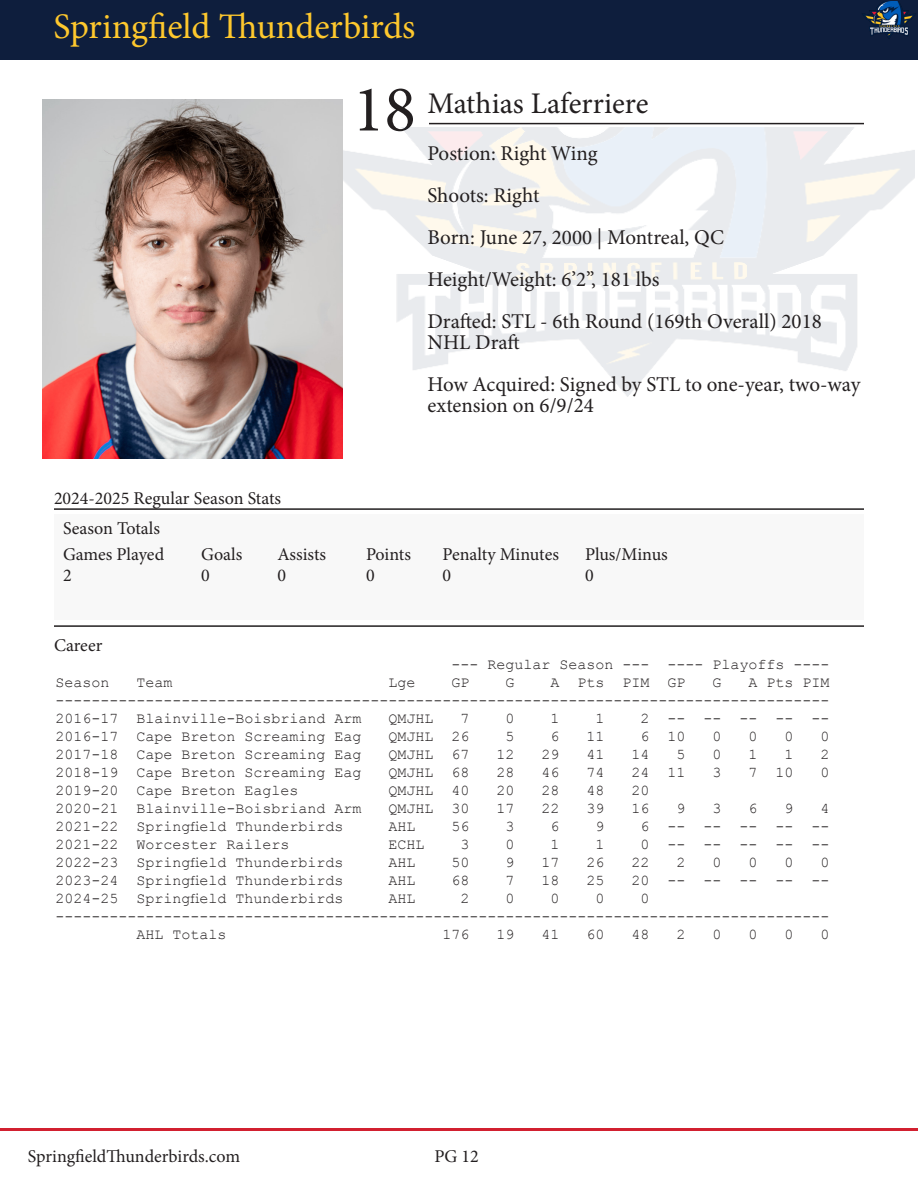
<style>
.page{position:relative;width:918px;height:1188px;background:#fff}
.page>*{position:absolute;margin:0;border:0;box-sizing:border-box;transform-origin:0 0}
.t1{font:66px "Minion Pro";color:#231f20}
.t2{font:36px "Minion Pro";color:#fec82d}
.t3{font:30px "Minion Pro";color:#231f20}
.t4{font:21px/21px "Minion Pro";color:#231f20}
.t5{font:18px "Minion Pro";color:#231f20}
.t6{font:15px "Courier New";color:#231f20}
</style>
<div class="page">
<div style="left:54px;top:515px;width:809px;height:105px;background:#f8f8f8"></div>
<hr style="left:54px;top:625px;width:810px;height:2px;background:#231f20">
<hr style="left:54px;top:508px;width:810px;height:2px;background:#231f20">
<div style="left:0;top:0;width:918px;height:59px;background:#0e1e3d"></div>
<hr style="left:0;top:1128px;width:918px;height:3px;background:#d22030">
<img style="left:863px;top:1px;width:52px;height:37px">
<hr style="left:429px;top:123px;width:435px;height:1px;background:#231f20">
<img style="left:43px;top:99px;width:300px;height:360px">
<p class="t2" style="left:53px;top:2px;width:364px">Springfield Thunderbirds</p>
<p class="t1" style="left:353px;top:65px;width:65px">18</p>
<p class="t3" style="left:428px;top:84px;width:222px">Mathias Laferriere</p>
<p class="t4" style="left:428px;top:142px;width:172px">Postion: Right Wing</p>
<p class="t4" style="left:428px;top:184px;width:113px">Shoots: Right</p>
<p class="t4" style="left:428px;top:226px;width:298px">Born: June 27, 2000 | Montreal, QC</p>
<p class="t4" style="left:428px;top:268px;width:233px">Height/Weight: 6’2’’, 181 lbs</p>
<p class="t4" style="left:428px;top:310px;width:396px">Drafted: STL - 6th Round (169th Overall) 2018<br>NHL Draft</p>
<p class="t4" style="left:428px;top:373px;width:434px">How Acquired: Signed by STL to one-year, two-way extension on 6/9/24</p>
<p class="t5" style="left:54px;top:486px;width:229px">2024-2025 Regular Season Stats</p>
<p class="t5" style="left:63px;top:516px;width:99px">Season Totals</p>
<p class="t5" style="left:63px;top:542px;width:103px">Games Played</p>
<p class="t5" style="left:201px;top:542px;width:43px">Goals</p>
<p class="t5" style="left:278px;top:542px;width:50px">Assists</p>
<p class="t5" style="left:366px;top:542px;width:46px">Points</p>
<p class="t5" style="left:443px;top:542px;width:118px">Penalty Minutes</p>
<p class="t5" style="left:585px;top:542px;width:84px">Plus/Minus</p>
<p class="t5" style="left:63px;top:563px;width:10px">2</p>
<p class="t5" style="left:201px;top:563px;width:10px">0</p>
<p class="t5" style="left:278px;top:563px;width:10px">0</p>
<p class="t5" style="left:366px;top:563px;width:10px">0</p>
<p class="t5" style="left:443px;top:563px;width:10px">0</p>
<p class="t5" style="left:585px;top:563px;width:10px">0</p>
<p class="t5" style="left:54px;top:633px;width:50px">Career</p>
<p class="t6" style="left:452px;top:655px;width:379px">--- Regular Season --- ---- Playoffs ----</p>
<p class="t6" style="left:56px;top:673px;width:55px">Season</p>
<p class="t6" style="left:137px;top:673px;width:37px">Team</p>
<p class="t6" style="left:389px;top:673px;width:29px">Lge</p>
<p class="t6" style="left:452px;top:673px;width:19px">GP</p>
<p class="t6" style="left:506px;top:673px;width:10px">G</p>
<p class="t6" style="left:551px;top:673px;width:136px">A Pts PIM GP</p>
<p class="t6" style="left:713px;top:673px;width:10px">G</p>
<p class="t6" style="left:749px;top:673px;width:82px">A Pts PIM</p>
<p class="t6" style="left:56px;top:691px;width:775px">--------------------------------------------------------------------------------------</p>
<p class="t6" style="left:56px;top:709px;width:308px">2016-17 Blainville-Boisbriand Arm</p>
<p class="t6" style="left:389px;top:709px;width:46px">QMJHL</p>
<p class="t6" style="left:461px;top:709px;width:10px">7</p>
<p class="t6" style="left:506px;top:709px;width:10px">0</p>
<p class="t6" style="left:551px;top:709px;width:10px">1</p>
<p class="t6" style="left:596px;top:709px;width:10px">1</p>
<p class="t6" style="left:641px;top:709px;width:190px">2 -- -- -- -- --</p>
<p class="t6" style="left:56px;top:727px;width:308px">2016-17 Cape Breton Screaming Eag</p>
<p class="t6" style="left:389px;top:727px;width:83px">QMJHL 26</p>
<p class="t6" style="left:506px;top:727px;width:10px">5</p>
<p class="t6" style="left:551px;top:727px;width:10px">6</p>
<p class="t6" style="left:587px;top:727px;width:19px">11</p>
<p class="t6" style="left:641px;top:727px;width:46px">6 10</p>
<p class="t6" style="left:713px;top:727px;width:10px">0</p>
<p class="t6" style="left:749px;top:727px;width:10px">0</p>
<p class="t6" style="left:785px;top:727px;width:10px">0</p>
<p class="t6" style="left:821px;top:727px;width:10px">0</p>
<p class="t6" style="left:56px;top:745px;width:308px">2017-18 Cape Breton Screaming Eag</p>
<p class="t6" style="left:389px;top:745px;width:83px">QMJHL 67</p>
<p class="t6" style="left:497px;top:745px;width:19px">12</p>
<p class="t6" style="left:542px;top:745px;width:19px">29</p>
<p class="t6" style="left:587px;top:745px;width:19px">41</p>
<p class="t6" style="left:632px;top:745px;width:19px">14</p>
<p class="t6" style="left:677px;top:745px;width:10px">5</p>
<p class="t6" style="left:713px;top:745px;width:10px">0</p>
<p class="t6" style="left:749px;top:745px;width:10px">1</p>
<p class="t6" style="left:785px;top:745px;width:10px">1</p>
<p class="t6" style="left:821px;top:745px;width:10px">2</p>
<p class="t6" style="left:56px;top:763px;width:308px">2018-19 Cape Breton Screaming Eag</p>
<p class="t6" style="left:389px;top:763px;width:83px">QMJHL 68</p>
<p class="t6" style="left:497px;top:763px;width:19px">28</p>
<p class="t6" style="left:542px;top:763px;width:19px">46</p>
<p class="t6" style="left:587px;top:763px;width:19px">74</p>
<p class="t6" style="left:632px;top:763px;width:55px">24 11</p>
<p class="t6" style="left:713px;top:763px;width:10px">3</p>
<p class="t6" style="left:749px;top:763px;width:46px">7 10</p>
<p class="t6" style="left:821px;top:763px;width:10px">0</p>
<p class="t6" style="left:56px;top:781px;width:245px">2019-20 Cape Breton Eagles</p>
<p class="t6" style="left:389px;top:781px;width:83px">QMJHL 40</p>
<p class="t6" style="left:497px;top:781px;width:19px">20</p>
<p class="t6" style="left:542px;top:781px;width:19px">28</p>
<p class="t6" style="left:587px;top:781px;width:19px">48</p>
<p class="t6" style="left:632px;top:781px;width:19px">20</p>
<p class="t6" style="left:56px;top:799px;width:308px">2020-21 Blainville-Boisbriand Arm</p>
<p class="t6" style="left:389px;top:799px;width:83px">QMJHL 30</p>
<p class="t6" style="left:497px;top:799px;width:19px">17</p>
<p class="t6" style="left:542px;top:799px;width:19px">22</p>
<p class="t6" style="left:587px;top:799px;width:19px">39</p>
<p class="t6" style="left:632px;top:799px;width:19px">16</p>
<p class="t6" style="left:677px;top:799px;width:10px">9</p>
<p class="t6" style="left:713px;top:799px;width:10px">3</p>
<p class="t6" style="left:749px;top:799px;width:10px">6</p>
<p class="t6" style="left:785px;top:799px;width:10px">9</p>
<p class="t6" style="left:821px;top:799px;width:10px">4</p>
<p class="t6" style="left:56px;top:817px;width:290px">2021-22 Springfield Thunderbirds</p>
<p class="t6" style="left:389px;top:817px;width:29px">AHL</p>
<p class="t6" style="left:452px;top:817px;width:19px">56</p>
<p class="t6" style="left:506px;top:817px;width:10px">3</p>
<p class="t6" style="left:551px;top:817px;width:10px">6</p>
<p class="t6" style="left:596px;top:817px;width:10px">9</p>
<p class="t6" style="left:641px;top:817px;width:190px">6 -- -- -- -- --</p>
<p class="t6" style="left:56px;top:835px;width:236px">2021-22 Worcester Railers</p>
<p class="t6" style="left:389px;top:835px;width:37px">ECHL</p>
<p class="t6" style="left:461px;top:835px;width:10px">3</p>
<p class="t6" style="left:506px;top:835px;width:10px">0</p>
<p class="t6" style="left:551px;top:835px;width:10px">1</p>
<p class="t6" style="left:596px;top:835px;width:10px">1</p>
<p class="t6" style="left:641px;top:835px;width:190px">0 -- -- -- -- --</p>
<p class="t6" style="left:56px;top:853px;width:290px">2022-23 Springfield Thunderbirds</p>
<p class="t6" style="left:389px;top:853px;width:29px">AHL</p>
<p class="t6" style="left:452px;top:853px;width:19px">50</p>
<p class="t6" style="left:506px;top:853px;width:10px">9</p>
<p class="t6" style="left:542px;top:853px;width:19px">17</p>
<p class="t6" style="left:587px;top:853px;width:19px">26</p>
<p class="t6" style="left:632px;top:853px;width:19px">22</p>
<p class="t6" style="left:677px;top:853px;width:10px">2</p>
<p class="t6" style="left:713px;top:853px;width:10px">0</p>
<p class="t6" style="left:749px;top:853px;width:10px">0</p>
<p class="t6" style="left:785px;top:853px;width:10px">0</p>
<p class="t6" style="left:821px;top:853px;width:10px">0</p>
<p class="t6" style="left:56px;top:871px;width:290px">2023-24 Springfield Thunderbirds</p>
<p class="t6" style="left:389px;top:871px;width:29px">AHL</p>
<p class="t6" style="left:452px;top:871px;width:19px">68</p>
<p class="t6" style="left:506px;top:871px;width:10px">7</p>
<p class="t6" style="left:542px;top:871px;width:19px">18</p>
<p class="t6" style="left:587px;top:871px;width:19px">25</p>
<p class="t6" style="left:632px;top:871px;width:199px">20 -- -- -- -- --</p>
<p class="t6" style="left:56px;top:889px;width:290px">2024-25 Springfield Thunderbirds</p>
<p class="t6" style="left:389px;top:889px;width:29px">AHL</p>
<p class="t6" style="left:461px;top:889px;width:10px">2</p>
<p class="t6" style="left:506px;top:889px;width:10px">0</p>
<p class="t6" style="left:551px;top:889px;width:10px">0</p>
<p class="t6" style="left:596px;top:889px;width:10px">0</p>
<p class="t6" style="left:641px;top:889px;width:10px">0</p>
<p class="t6" style="left:56px;top:907px;width:775px">--------------------------------------------------------------------------------------</p>
<p class="t6" style="left:137px;top:925px;width:92px">AHL Totals</p>
<p class="t6" style="left:443px;top:925px;width:28px">176</p>
<p class="t6" style="left:497px;top:925px;width:19px">19</p>
<p class="t6" style="left:542px;top:925px;width:19px">41</p>
<p class="t6" style="left:587px;top:925px;width:19px">60</p>
<p class="t6" style="left:632px;top:925px;width:19px">48</p>
<p class="t6" style="left:677px;top:925px;width:10px">2</p>
<p class="t6" style="left:713px;top:925px;width:10px">0</p>
<p class="t6" style="left:749px;top:925px;width:10px">0</p>
<p class="t6" style="left:785px;top:925px;width:10px">0</p>
<p class="t6" style="left:821px;top:925px;width:10px">0</p>
<p class="t5" style="left:28px;top:1144px;width:214px">SpringfieldThunderbirds.com</p>
<p class="t5" style="left:434px;top:1144px;width:46px">PG 12</p>
</div>
